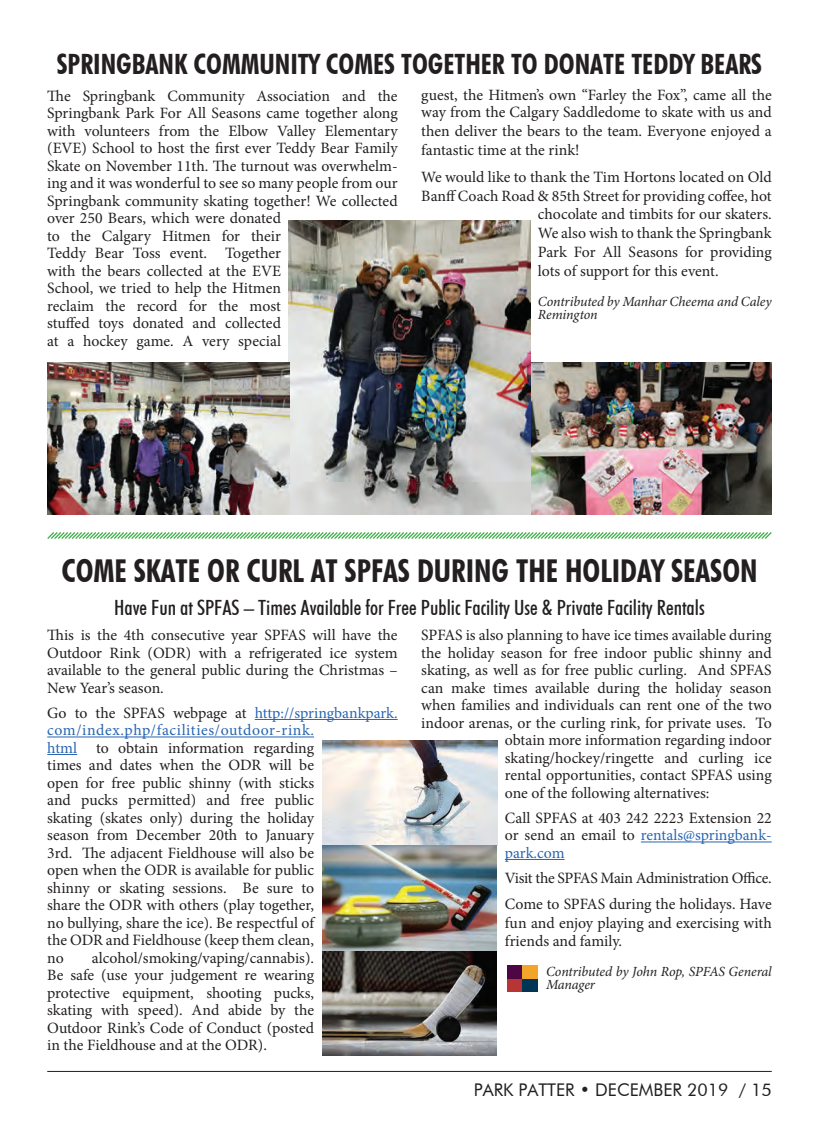
<style>
.page{position:relative;width:819px;height:1134px;background:#fff}
.page>*{position:absolute;margin:0;border:0;box-sizing:border-box;transform-origin:0 0}
.t1{font:700 condensed 31.5px "Futura BT";color:#231f20}
.t2{font:700 condensed 28px "Futura BT";color:#231f20}
.t3{font:500 condensed 21px "Futura BT";color:#231f20}
.t4{font:17.5px "Futura BT";color:#231f20}
.t5{font:15.75px/17.5px "Minion Pro";letter-spacing:-.005em;color:#231f20}
.t6{font:italic 14px/13.7px "Minion Pro";letter-spacing:-.01em;color:#231f20}
.s1{color:#2865b1}
</style>
<div class="page">
<hr style="left:47px;top:1071px;width:725px;height:1px;background:#231f20">
<img style="left:530px;top:362px;width:242px;height:152px">
<img style="left:289px;top:220px;width:241px;height:294px">
<img style="left:47px;top:362px;width:243px;height:152px">
<hr style="left:255px;top:719px;width:143px;height:1px;background:#2865b1">
<hr style="left:47px;top:737px;width:267px;height:1px;background:#2865b1">
<hr style="left:47px;top:754px;width:30px;height:1px;background:#2865b1">
<hr style="left:641px;top:842px;width:131px;height:1px;background:#2865b1">
<hr style="left:505px;top:859px;width:60px;height:1px;background:#2865b1">
<img style="left:322px;top:740px;width:175px;height:315px">
<svg style="left:47px;top:532px;width:725px;height:7px"></svg>
<div style="left:507px;top:978px;width:15px;height:13px;background:#b83535"></div>
<div style="left:522px;top:978px;width:16px;height:13px;background:#003555"></div>
<div style="left:507px;top:965px;width:15px;height:13px;background:#4e0644"></div>
<div style="left:522px;top:965px;width:16px;height:13px;background:#f3a42b"></div>
<h2 class="t2" style="left:57px;top:47px;width:707px">SPRINGBANK COMMUNITY COMES TOGETHER TO DONATE TEDDY BEARS</h2>
<p class="t5" style="left:47px;top:87px;width:352px">The Springbank Community Association and the Springbank Park For All Seasons came together along with volunteers from the Elbow Valley Elementary (EVE) School to host the first ever Teddy Bear Family Skate on November 11th. The turnout was overwhelm&shy;ing and it was wonderful to see so many people from our Springbank community skating together! We collected over 250 Bears, which were donated<br>to the Calgary Hitmen for their<br>Teddy Bear Toss event. Together<br>with the bears collected at the EVE<br>School, we tried to help the Hitmen<br>reclaim the record for the most<br>stuffed toys donated and collected<br>at a hockey game. A very special</p>
<p class="t5" style="left:421px;top:85px;width:352px;line-height:18.4px;text-align:justify">guest, the Hitmen’s own “Farley the Fox”, came all the way from the Calgary Saddledome to skate with us and then deliver the bears to the team. Everyone enjoyed a fantastic time at the rink!</p>
<p class="t5" style="left:421px;top:168px;width:352px">We would like to thank the Tim Hortons located on Old</p>
<p class="t5" style="left:421px;top:187px;width:352px">Banff Coach Road &amp; 85th Street for providing coffee, hot</p>
<p class="t5" style="left:538px;top:206px;width:235px">chocolate and timbits for our skaters.</p>
<p class="t5" style="left:538px;top:225px;width:235px">We also wish to thank the Springbank</p>
<p class="t5" style="left:538px;top:244px;width:235px">Park For All Seasons for providing</p>
<p class="t5" style="left:538px;top:262px;width:182px">lots of support for this event.</p>
<p class="t6" style="left:538px;top:295px;width:235px">Contributed by Manhar Cheema and Caley<br>Remington</p>
<h1 class="t1" style="left:61px;top:551px;width:698px">COME SKATE OR CURL AT SPFAS DURING THE HOLIDAY SEASON</h1>
<h3 class="t3" style="left:114px;top:594px;width:592px">Have Fun at SPFAS – Times Available for Free Public Facility Use &amp; Private Facility Rentals</h3>
<p class="t5" style="left:47px;top:626px;width:352px;text-align:justify">This is the 4th consecutive year SPFAS will have the Outdoor Rink (ODR) with a refrigerated ice system available to the general public during the Christmas – New Year’s season.</p>
<p class="t5" style="left:47px;top:704px;width:352px">Go to the SPFAS webpage at <span class="s1">http://springbankpark. com/index.php/facilities/outdoor-rink.<br>html</span> to obtain information regarding<br>times and dates when the ODR will be<br>open for free public shinny (with sticks<br>and pucks permitted) and free public<br>skating (skates only) during the holiday<br>season from December 20th to January<br>3rd. The adjacent Fieldhouse will also be<br>open when the ODR is available for public<br>shinny or skating sessions. Be sure to<br>share the ODR with others (play together,<br>no bullying, share the ice). Be respectful of<br>the ODR and Fieldhouse (keep them clean,<br>no</p>
<p class="t5" style="left:421px;top:626px;width:352px">SPFAS is also planning to have ice times available during</p>
<p class="t5" style="left:421px;top:644px;width:352px">the holiday season for free indoor public shinny and</p>
<p class="t5" style="left:421px;top:661px;width:352px">skating, as well as for free public curling. And SPFAS</p>
<p class="t5" style="left:421px;top:679px;width:352px">can make times available during the holiday season</p>
<p class="t5" style="left:421px;top:696px;width:352px">when families and individuals can rent one of the two</p>
<p class="t5" style="left:421px;top:714px;width:352px">indoor arenas, or the curling rink, for private uses. To</p>
<p class="t5" style="left:505px;top:731px;width:268px">obtain more information regarding indoor</p>
<p class="t5" style="left:505px;top:749px;width:268px">skating/hockey/ringette and curling ice</p>
<p class="t5" style="left:505px;top:766px;width:268px">rental opportunities, contact SPFAS using</p>
<p class="t5" style="left:505px;top:784px;width:206px">one of the following alternatives:</p>
<p class="t5" style="left:505px;top:809px;width:268px;text-align:justify">Call SPFAS at 403 242 2223 Extension 22 or send an email to <span class="s1">rentals@springbank&shy;park.com</span></p>
<p class="t5" style="left:505px;top:866px;width:268px;line-height:25.4px">Visit the SPFAS Main Administration Office.<br>Come to SPFAS during the holidays. Have</p>
<p class="t5" style="left:505px;top:913px;width:268px;line-height:18.9px">fun and enjoy playing and exercising with friends and family.</p>
<p class="t6" style="left:546px;top:965px;width:227px">Contributed by John Rop, SPFAS General<br>Manager</p>
<p class="t5" style="left:47px;top:949px;width:268px;text-align:justify;text-indent:45px">alcohol/smoking/vaping/cannabis).<br>Be safe (use your judgement re wearing protective equipment, shooting pucks, skating with speed). And abide by the Outdoor Rink’s Code of Conduct (posted in the Fieldhouse and at the ODR).</p>
<p class="t4" style="left:474px;top:1079px;width:299px">PARK PATTER • DECEMBER 2019 / 15</p>
</div>
